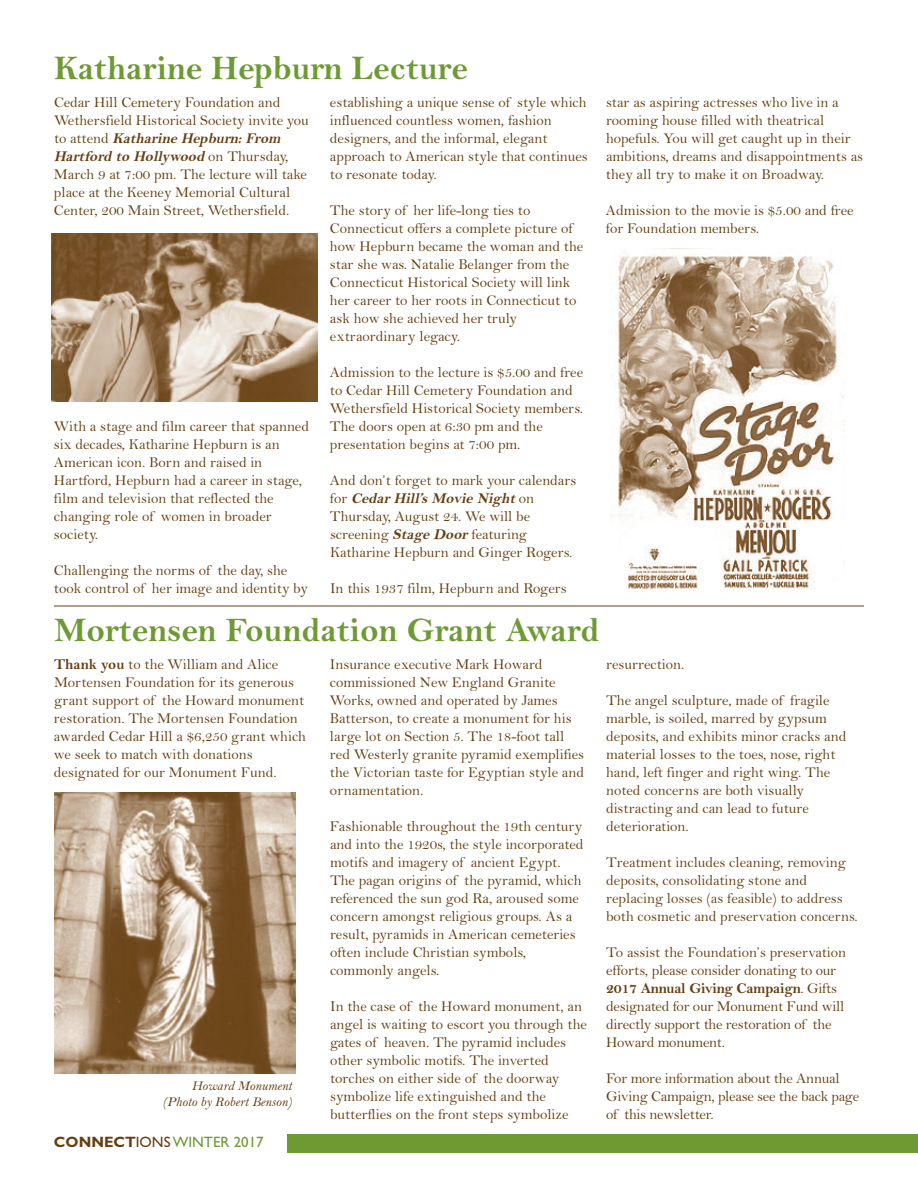
<style>
.page{position:relative;width:918px;height:1188px;background:#fff}
.page>*{position:absolute;margin:0;border:0;box-sizing:border-box;transform-origin:0 0}
.t1{font:34.5px "Bell MT Bold";color:#6e9a34}
.t2{font:15px/18px "Bell";color:#653f0f}
.t3{font:italic 15px/18px "Bell MT Bold";color:#653f0f}
.t4{font:15px "Bell MT Bold";letter-spacing:-.015em;color:#653f0f}
.t5{font:15px "Gill Sans";color:#6e9a34}
.t6{font:13.5px/16.2px "Bell MT Italic";color:#653f0f;text-align:right}
.s1{font-family:"Bell";font-style:normal}
.s2{font-family:"Bell MT Bold";font-style:italic}
.s3{font-family:"Bell MT Bold"}
.s4{font-family:"Bell"}
.s5{font-weight:700;color:#653f0f}
.s6{color:#653f0f}
</style>
<div class="page">
<div style="left:287px;top:1134px;width:631px;height:18px;background:#6e9a34"></div>
<hr style="left:54px;top:606px;width:810px;height:1px;background:#653f0f">
<img style="left:51px;top:234px;width:266px;height:167px">
<img style="left:610px;top:256px;width:234px;height:334px">
<img style="left:54px;top:792px;width:242px;height:281px">
<h1 class="t1" style="left:54px;top:47px;width:415px">Katharine Hepburn Lecture</h1>
<p class="t2" style="left:54px;top:93px;width:256px">Cedar Hill Cemetery Foundation and<br>Wethersfield Historical Society invite you</p>
<p class="t3" style="left:54px;top:129px;width:236px"><span class="s1">t o a t t e n d</span> Katharine Hepburn: From<br>Hartford to Hollywood <span class="s1">on Thursday,</span></p>
<p class="t2" style="left:54px;top:165px;width:254px">March 9 at 7:00 pm. The lecture will take place at the Keeney Memorial Cultural<br>Center, 200 Main Street, Wethersfield.</p>
<p class="t2" style="left:330px;top:93px;width:259px">establishing a unique sense of style which influenced countless women, fashion designers, and the informal, elegant approach to American style that continues to resonate today.</p>
<p class="t2" style="left:330px;top:201px;width:255px">The story of her life-long ties to Connecticut offers a complete picture of how Hepburn became the woman and the star she was. Natalie Belanger from the Connecticut Historical Society will link her career to her roots in Connecticut to ask how she achieved her truly extraordinary legacy.</p>
<p class="t2" style="left:330px;top:363px;width:255px">Admission to the lecture is $5.00 and free to Cedar Hill Cemetery Foundation and Wethersfield Historical Society members.<br>The doors open at 6:30 pm and the presentation begins at 7:00 pm.</p>
<p class="t2" style="left:330px;top:471px;width:248px">And don’t forget to mark your calendars</p>
<p class="t3" style="left:330px;top:489px;width:206px"><span class="s1">fo r</span> Cedar Hill’s Movie Night <span class="s1">o n</span></p>
<p class="t2" style="left:330px;top:507px;width:244px">Thursday, August 24. We will be screening <span class="s2">StageDoor</span>featuring<br>Katharine Hepburn and Ginger Rogers.</p>
<p class="t2" style="left:330px;top:579px;width:238px">In this 1937 film, Hepburn and Rogers</p>
<p class="t2" style="left:54px;top:417px;width:257px">With a stage and film career that spanned six decades, Katharine Hepburn is an American icon. Born and raised in Hartford, Hepburn had a career in stage, film and television that reflected the changing role of women in broader society.</p>
<p class="t2" style="left:54px;top:561px;width:256px">Challenging the norms of the day, she took control of her image and identity by</p>
<p class="t2" style="left:606px;top:93px;width:259px">star as aspiring actresses who live in a rooming house filled with theatrical hopefuls. You will get caught up in their ambitions, dreams and disappointments as they all try to make it on Broadway.</p>
<p class="t2" style="left:606px;top:201px;width:249px">Admission to the movie is $5.00 and free for Foundation members.</p>
<h1 class="t1" style="left:54px;top:609px;width:547px">Mortensen Foundation Grant Award</h1>
<p class="t2" style="left:54px;top:655px;width:254px"><span class="s3">Thank you</span> to the William and Alice Mortensen Foundation for its generous grant support of the Howard monument restoration. The Mortensen Foundation awarded Cedar Hill a $6,250 grant which we seek to match with donations designated for our Monument Fund.</p>
<p class="t2" style="left:330px;top:655px;width:256px">Insurance executive Mark Howard commissioned New England Granite Works, owned and operated by James Batterson, to create a monument for his large lot on Section 5. The 18-foot tall red Westerly granite pyramid exemplifies the Victorian taste for Egyptian style and ornamentation.</p>
<p class="t2" style="left:330px;top:817px;width:255px">Fashionable throughout the 19th century and into the 1920s, the style incorporated motifs and imagery of ancient Egypt.<br>The pagan origins of the pyramid, which referenced the sun god Ra, aroused some concern amongst religious groups. As a result, pyramids in American cemeteries often include Christian symbols, commonly angels.</p>
<p class="t2" style="left:330px;top:997px;width:258px">In the case of the Howard monument, an angel is waiting to escort you through the gates of heaven. The pyramid includes other symbolic motifs. The inverted torches on either side of the doorway symbolize life extinguished and the butterflies on the front steps symbolize</p>
<p class="t2" style="left:606px;top:655px;width:80px">resurrection.</p>
<p class="t2" style="left:606px;top:691px;width:242px">The angel sculpture, made of fragile marble, is soiled, marred by gypsum deposits, and exhibits minor cracks and material losses to the toes, nose, right hand, left finger and right wing. The noted concerns are both visually distracting and can lead to future deterioration.</p>
<p class="t2" style="left:606px;top:853px;width:253px">Treatment includes cleaning, removing deposits, consolidating stone and replacing losses (as feasible) to address both cosmetic and preservation concerns.</p>
<p class="t2" style="left:606px;top:943px;width:242px">To assist the Foundation’s preservation efforts, please consider donating to our</p>
<p class="t4" style="left:606px;top:979px;width:232px">2017 Annual Giving Campaign<span class="s4">. Gifts</span></p>
<p class="t2" style="left:606px;top:997px;width:240px">designated for our Monument Fund will directly support the restoration of the<br>Howard monument.</p>
<p class="t2" style="left:606px;top:1069px;width:255px">For more information about the Annual<br>Giving Campaign, please see the back page of this newsletter.</p>
<p class="t6" style="left:163px;top:1077px;width:131px">Howard Monument (Photo by Robert Benson)</p>
<p class="t5" style="left:54px;top:1133px;width:211px"><span class="s5">CONNECT</span><span class="s6">IONS</span>WINTER 2017</p>
</div>
